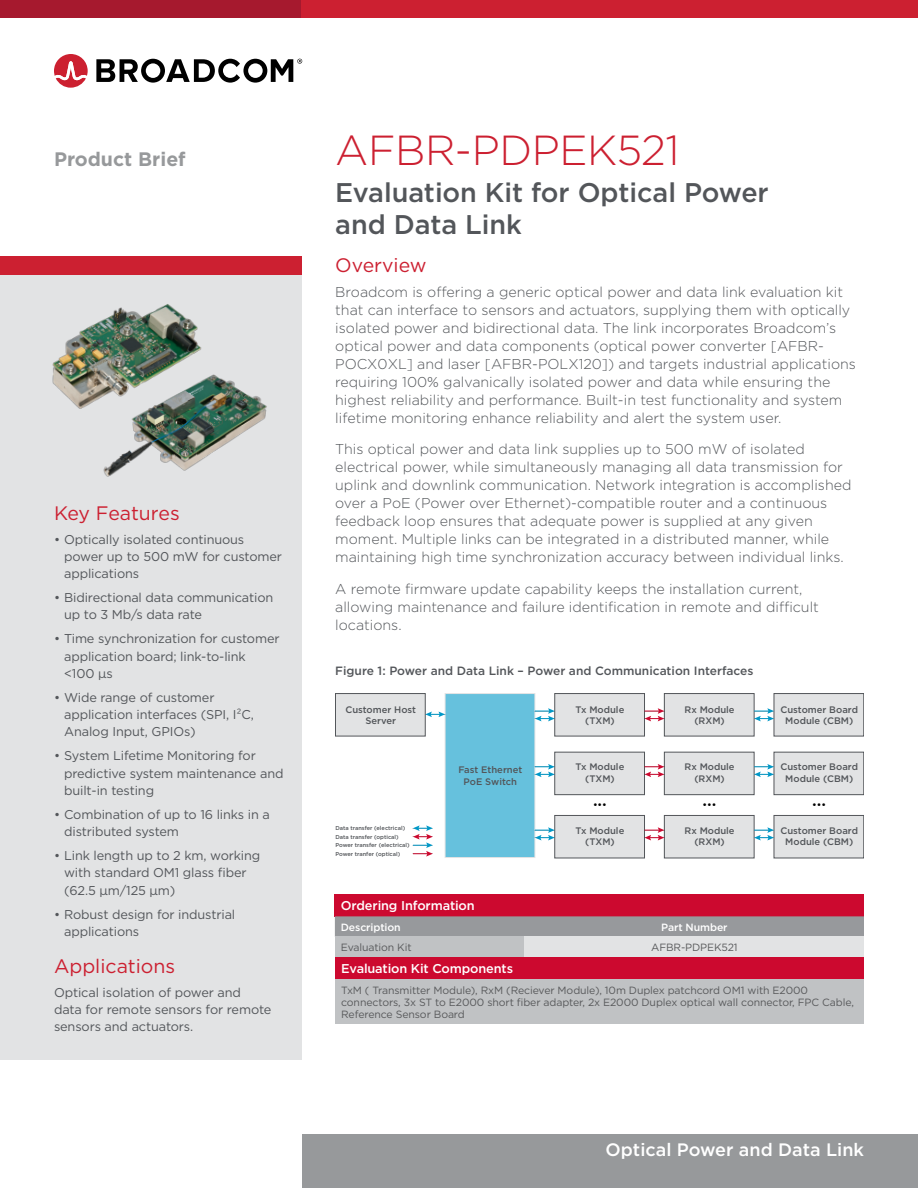
<style>
.page{position:relative;width:918px;height:1188px;background:#fff}
.page>*{position:absolute;margin:0;border:0;box-sizing:border-box;transform-origin:0 0}
.Cover_Main_Title{font:300 42px "Gotham";letter-spacing:-.01em;color:#cc2031}
.Cover_Main_Subtitle{font:500 27px/32.4px "Gotham";letter-spacing:-.005em;color:#53565a}
.Body_Head{font:19.5px "Gotham";color:#cc2031}
.t1{font:700 19.5px "Gotham";color:#97999b}
.t2{font:500 18px "Gotham";color:#fff}
.Body_Text{font:300 14.25px/18px "Gotham";color:#53565a}
.Side_Bar_Body_Bullet{font:12.75px/17.2px "Gotham";letter-spacing:-.01em;color:#53565a}
.Chart_Header_8_5_9{font:500 12.75px "Gotham";letter-spacing:-.01em;color:#fff}
.Figure_Caption{font:500 12px "Gotham";color:#53565a}
.Table_Text{font:10.5px/12px "Gotham";letter-spacing:-.01em;color:#58595b}
.Chart_Header_8_5_9-2{font:500 10.5px "Gotham";letter-spacing:-.01em;color:#fff}
.Table_Header-White_S{font:500 10.5px "Gotham";letter-spacing:-.01em;color:#fff}
.t3{font:500 9.45px/11.4px "Gotham";color:#53565a;text-align:center}
.t4{font:500 9.45px "Gotham";color:#000}
.t5{font:500 5.7px/8.7px "Gotham";color:#53565a}
</style>
<div class="page">
<svg style="left:96px;top:59px;width:206px;height:24px"></svg>
<svg style="left:54px;top:54px;width:34px;height:34px"></svg>
<div style="left:302px;top:1134px;width:616px;height:54px;background:#97999b"></div>
<div style="left:0;top:0;width:707px;height:18px;background:#a6192e"></div>
<div style="left:302px;top:0;width:616px;height:18px;background:#cc2031"></div>
<div style="left:0;top:256px;width:302px;height:804px;background:#e2e3e4"></div>
<div style="left:0;top:256px;width:302px;height:19px;background:#cc2031"></div>
<div style="left:335px;top:694px;width:90px;height:42px;background:#e2e3e4"></div>
<div style="left:335px;top:693px;width:91px;height:43px;border:1px solid #53565a"></div>
<div style="left:445px;top:694px;width:90px;height:164px;background:#66c1dd"></div>
<div style="left:445px;top:693px;width:90px;height:165px;border:1px solid #e2e3e4"></div>
<div style="left:555px;top:694px;width:90px;height:42px;background:#e2e3e4"></div>
<div style="left:554px;top:693px;width:91px;height:43px;border:1px solid #53565a"></div>
<div style="left:664px;top:694px;width:90px;height:42px;background:#e2e3e4"></div>
<div style="left:664px;top:693px;width:90px;height:43px;border:1px solid #53565a"></div>
<div style="left:774px;top:694px;width:90px;height:42px;background:#e2e3e4"></div>
<div style="left:774px;top:693px;width:90px;height:43px;border:1px solid #53565a"></div>
<div style="left:555px;top:752px;width:90px;height:43px;background:#e2e3e4"></div>
<div style="left:554px;top:752px;width:91px;height:43px;border:1px solid #53565a"></div>
<div style="left:664px;top:752px;width:90px;height:43px;background:#e2e3e4"></div>
<div style="left:664px;top:752px;width:90px;height:43px;border:1px solid #53565a"></div>
<div style="left:774px;top:752px;width:90px;height:43px;background:#e2e3e4"></div>
<div style="left:774px;top:752px;width:90px;height:43px;border:1px solid #53565a"></div>
<div style="left:555px;top:815px;width:90px;height:43px;background:#e2e3e4"></div>
<div style="left:554px;top:815px;width:91px;height:43px;border:1px solid #53565a"></div>
<div style="left:664px;top:815px;width:90px;height:43px;background:#e2e3e4"></div>
<div style="left:664px;top:815px;width:90px;height:43px;border:1px solid #53565a"></div>
<div style="left:774px;top:815px;width:90px;height:43px;background:#e2e3e4"></div>
<div style="left:774px;top:815px;width:90px;height:43px;border:1px solid #53565a"></div>
<svg style="left:425px;top:712px;width:20px;height:5px"></svg>
<svg style="left:535px;top:708px;width:20px;height:13px"></svg>
<svg style="left:645px;top:708px;width:19px;height:13px"></svg>
<svg style="left:645px;top:764px;width:19px;height:13px"></svg>
<svg style="left:645px;top:827px;width:19px;height:13px"></svg>
<svg style="left:535px;top:764px;width:20px;height:13px"></svg>
<svg style="left:754px;top:764px;width:20px;height:13px"></svg>
<svg style="left:754px;top:708px;width:20px;height:13px"></svg>
<svg style="left:754px;top:827px;width:20px;height:13px"></svg>
<svg style="left:535px;top:827px;width:20px;height:13px"></svg>
<svg style="left:413px;top:825px;width:20px;height:32px"></svg>
<div style="left:335px;top:894px;width:529px;height:22px;background:#cc092f"></div>
<svg style="left:335px;top:916px;width:529px;height:21px;background:#9a999c"></svg>
<div style="left:335px;top:937px;width:190px;height:20px;background:#c0c2c4"></div>
<div style="left:525px;top:937px;width:339px;height:20px;background:#e2e3e4"></div>
<div style="left:335px;top:957px;width:529px;height:22px;background:#cc092f"></div>
<div style="left:335px;top:979px;width:529px;height:45px;background:#c0c2c4"></div>
<img style="left:52px;top:304px;width:150px;height:105px">
<img style="left:98px;top:369px;width:169px;height:108px">
<h3 class="t1" style="left:54px;top:146px;width:133px">Product Brief</h3>
<p class="Body_Head" style="left:54px;top:500px;width:127px">Key Features</p>
<p class="Side_Bar_Body_Bullet" style="left:64px;top:530px;width:219px;text-indent:-10px">• Optically isolated continuous power up to 500 mW for customer applications</p>
<p class="Side_Bar_Body_Bullet" style="left:64px;top:589px;width:211px;text-indent:-10px">• Bidirectional data communication up to 3 Mb/s data rate</p>
<p class="Side_Bar_Body_Bullet" style="left:64px;top:630px;width:217px;text-indent:-10px">• Time synchronization for customer application board; link-to-link<br>&lt;100 µs</p>
<p class="Side_Bar_Body_Bullet" style="left:64px;top:689px;width:191px;text-indent:-10px">• Wide range of customer application interfaces (SPI, I²C,<br>Analog Input, GPIOs)</p>
<p class="Side_Bar_Body_Bullet" style="left:64px;top:747px;width:221px;text-indent:-10px">• System Lifetime Monitoring for predictive system maintenance and built-in testing</p>
<p class="Side_Bar_Body_Bullet" style="left:64px;top:806px;width:207px;text-indent:-10px">• Combination of up to 16 links in a distributed system</p>
<p class="Side_Bar_Body_Bullet" style="left:64px;top:847px;width:198px;text-indent:-10px">• Link length up to 2 km, working with standard OM1 glass fiber (62.5 µm/125 µm)</p>
<p class="Side_Bar_Body_Bullet" style="left:64px;top:905px;width:173px;text-indent:-10px">• Robust design for industrial applications</p>
<p class="Body_Head" style="left:54px;top:954px;width:123px">Applications</p>
<p class="Side_Bar_Body_Bullet" style="left:54px;top:983px;width:219px">Optical isolation of power and data for remote sensors for remote sensors and actuators.</p>
<p class="Cover_Main_Title" style="left:335px;top:124px;width:346px">AFBR-PDPEK521</p>
<p class="Cover_Main_Subtitle" style="left:335px;top:176px;width:435px">Evaluation Kit for Optical Power and Data Link</p>
<p class="Body_Head" style="left:335px;top:253px;width:93px">Overview</p>
<p class="Body_Text" style="left:335px;top:282px;width:522px">Broadcom is offering a generic optical power and data link evaluation kit that can interface to sensors and actuators, supplying them with optically isolated power and bidirectional data. The link incorporates Broadcom’s optical power and data components (optical power converter [AFBR-POCX0XL] and laser [AFBR-POLX120]) and targets industrial applications requiring 100% galvanically isolated power and data while ensuring the highest reliability and performance. Built-in test functionality and system lifetime monitoring enhance reliability and alert the system user.</p>
<p class="Body_Text" style="left:335px;top:440px;width:518px">This optical power and data link supplies up to 500 mW of isolated electrical power, while simultaneously managing all data transmission for uplink and downlink communication. Network integration is accomplished over a PoE (Power over Ethernet)-compatible router and a continuous feedback loop ensures that adequate power is supplied at any given moment. Multiple links can be integrated in a distributed manner, while maintaining high time synchronization accuracy between individual links.</p>
<p class="Body_Text" style="left:335px;top:579px;width:485px">A remote firmware update capability keeps the installation current, allowing maintenance and failure identification in remote and difficult locations.</p>
<p class="Figure_Caption" style="left:335px;top:663px;width:420px">Figure 1: Power and Data Link – Power and Communication Interfaces</p>
<p class="t3" style="left:345px;top:704px;width:72px">Customer Host<br>Server</p>
<p class="t3" style="left:576px;top:704px;width:50px">Tx Module (TXM)</p>
<p class="t3" style="left:576px;top:761px;width:50px">Tx Module (TXM)</p>
<p class="t3" style="left:685px;top:761px;width:52px">Rx Module (RXM)</p>
<p class="t3" style="left:685px;top:704px;width:52px">Rx Module (RXM)</p>
<p class="t3" style="left:780px;top:704px;width:79px">Customer Board<br>Module (CBM)</p>
<p class="t3" style="left:780px;top:761px;width:79px">Customer Board<br>Module (CBM)</p>
<p class="t3" style="left:458px;top:764px;width:66px">Fast Ethernet<br>PoE Switch</p>
<p class="t5" style="left:335px;top:824px;width:76px">Data transfer (electrical)<br>Data transfer (optical)<br>Power transfer (electrical)<br>Power tranfer (optical)</p>
<p class="t4" style="left:593px;top:799px;width:15px">•••</p>
<p class="t4" style="left:703px;top:799px;width:15px">•••</p>
<p class="t4" style="left:812px;top:799px;width:15px">•••</p>
<p class="t3" style="left:576px;top:825px;width:50px">Tx Module (TXM)</p>
<p class="t3" style="left:685px;top:825px;width:52px">Rx Module (RXM)</p>
<p class="t3" style="left:780px;top:825px;width:79px">Customer Board<br>Module (CBM)</p>
<p class="Chart_Header_8_5_9" style="left:341px;top:898px;width:135px">Ordering Information</p>
<p class="Chart_Header_8_5_9-2" style="left:341px;top:920px;width:61px">Description</p>
<p class="Table_Header-White_S" style="left:661px;top:920px;width:68px">Part Number</p>
<p class="Table_Text" style="left:341px;top:941px;width:72px">Evaluation Kit</p>
<p class="Table_Text" style="left:651px;top:941px;width:88px">AFBR-PDPEK521</p>
<p class="Chart_Header_8_5_9" style="left:341px;top:961px;width:173px">Evaluation Kit Components</p>
<p class="Table_Text" style="left:341px;top:984px;width:514px">TxM ( Transmitter Module), RxM (Reciever Module), 10m Duplex patchcord OM1 with E2000 connectors, 3x ST to E2000 short fiber adapter, 2x E2000 Duplex optical wall connector, FPC Cable,<br>Reference Sensor Board</p>
<p class="t2" style="left:606px;top:1138px;width:260px">Optical Power and Data Link</p>
</div>
